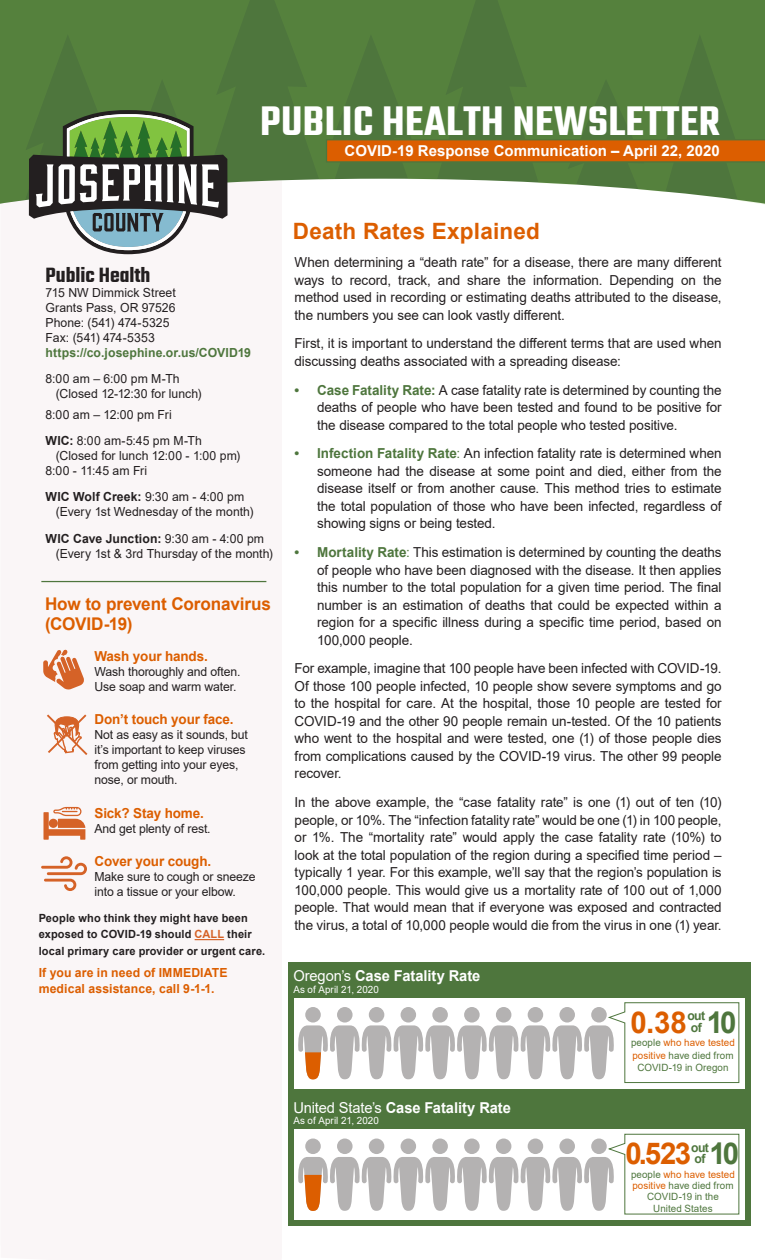
<style>
.page{position:relative;width:765px;height:1260px;background:#fff}
.page>*{position:absolute;margin:0;border:0;box-sizing:border-box;transform-origin:0 0}
.t1{font:600 45px "Teko";letter-spacing:.01em;color:#fff}
.t2{font:700 30.12px "Arial";color:#dc5e00}
.t3{font:700 30.12px "Arial";color:#4e763d}
.t4{font:700 22.5px "Arial";letter-spacing:.01em;color:#dc5e00}
.t5{font:600 22.5px "Teko";color:#231f20}
.t6{font:700 17.5px/20px "Arial";letter-spacing:-.005em;color:#dc5e00}
.t7{font:700 15px "Arial";color:#fff}
.t8{font:13.75px/17.5px "Arial";letter-spacing:-.005em;color:#231f20;text-align:justify}
.t9{font:700 13.75px "Arial";letter-spacing:-.01em;color:#dc5e00}
.t10{font:12.5px/15px "Arial";letter-spacing:-.01em;color:#231f20}
.t11{font:700 12.5px/16.2px "Arial";letter-spacing:.01em;color:#dc5e00}
.t12{font:700 12.5px/11.2px "Arial";letter-spacing:.005em;color:#4e763d}
.t13{font:700 11.25px/16.2px "Arial";letter-spacing:.01em;color:#231f20}
.t14{font:10px/11.2px "Arial";letter-spacing:.01em;color:#4e763d;text-align:center}
.t15{font:10px "Arial";letter-spacing:.01em;color:#fff}
.s1{font-weight:700}
.s2{color:#d56227}
.s3{font-weight:700;color:#4e763d}
.s4{color:#4e763d}
.s5{font-weight:400}
.s6{color:#dc5e00}
</style>
<div class="page">
<svg style="left:0;top:0;width:765px;height:206px;background:#62894e"></svg>
<svg style="left:29px;top:110px;width:199px;height:144px"></svg>
<svg style="left:195px;top:939px;width:29px;height:1px"></svg>
<svg style="left:43px;top:649px;width:41px;height:41px"></svg>
<svg style="left:46px;top:714px;width:42px;height:42px"></svg>
<svg style="left:41px;top:856px;width:46px;height:35px"></svg>
<svg style="left:43px;top:806px;width:43px;height:34px"></svg>
<hr style="left:41px;top:581px;width:225px;height:1px;background:#4e763d">
<svg style="left:326px;top:139px;width:439px;height:24px;background:#c96107"></svg>
<div style="left:288px;top:963px;width:463px;height:263px;background:#4e763d"></div>
<div style="left:294px;top:998px;width:451px;height:91px;background:#fff"></div>
<div style="left:294px;top:1129px;width:451px;height:91px;background:#fff"></div>
<svg style="left:298px;top:1002px;width:442px;height:81px"></svg>
<svg style="left:298px;top:1134px;width:442px;height:81px"></svg>
<h1 class="t1" style="left:260px;top:94px;width:461px">PUBLIC HEALTH NEWSLETTER</h1>
<p class="t7" style="left:345px;top:140px;width:377px">COVID-19 Response Communication – April 22, 2020</p>
<h3 class="t5" style="left:46px;top:261px;width:106px">Public Health</h3>
<p class="t10" style="left:46px;top:285px;width:132px">715 NW Dimmick Street<br>Grants Pass, OR 97526<br>Phone: (541) 474-5325<br>Fax: (541) 474-5353</p>
<p class="t12" style="left:46px;top:347px;width:207px">https://co.josephine.or.us/COVID19</p>
<p class="t10" style="left:56px;top:371px;width:147px;text-indent:-10px">8:00 am – 6:00 pm M-Th (Closed 12-12:30 for lunch)</p>
<p class="t10" style="left:46px;top:401px;width:158px;line-height:26.2px">8:00 am – 12:00 pm Fri<br><span class="s1">WIC:</span> 8:00 am-5:45 pm M-Th</p>
<p class="t10" style="left:46px;top:448px;width:196px;text-indent:10px">(Closed for lunch 12:00 - 1:00 pm)<br>8:00 - 11:45 am Fri</p>
<p class="t10" style="left:56px;top:490px;width:199px;text-indent:-10px"><span class="s1">WIC Wolf Creek:</span> 9:30 am - 4:00 pm (Every 1st Wednesday of the month)</p>
<p class="t10" style="left:56px;top:531px;width:219px;text-indent:-10px"><span class="s1">WIC Cave Junction:</span> 9:30 am - 4:00 pm (Every 1st &amp; 3rd Thursday of the month)</p>
<p class="t6" style="left:45px;top:594px;width:228px">How to prevent Coronavirus (COVID-19)</p>
<p class="t9" style="left:94px;top:647px;width:115px">Wash your hands.</p>
<p class="t10" style="left:94px;top:664px;width:147px">Wash thoroughly and often.<br>Use soap and warm water.</p>
<p class="t9" style="left:94px;top:710px;width:141px">Don’t touch your face.</p>
<p class="t10" style="left:94px;top:727px;width:155px">Not as easy as it sounds, but it’s important to keep viruses from getting into your eyes, nose, or mouth.</p>
<p class="t9" style="left:94px;top:803px;width:111px">Sick? Stay home.</p>
<p class="t10" style="left:94px;top:821px;width:118px">And get plenty of rest.</p>
<p class="t9" style="left:94px;top:852px;width:118px">Cover your cough.</p>
<p class="t10" style="left:94px;top:869px;width:163px">Make sure to cough or sneeze into a tissue or your elbow.</p>
<p class="t13" style="left:39px;top:910px;width:228px">People who think they might have been exposed to COVID-19 should <span class="s2">CALL</span> their local primary care provider or urgent care.</p>
<p class="t11" style="left:39px;top:964px;width:191px">If you are in need of IMMEDIATE medical assistance, call 9-1-1.</p>
<p class="t4" style="left:293px;top:215px;width:249px">Death Rates Explained</p>
<p class="t8" style="left:295px;top:253px;width:429px">When determining a “death rate” for a disease, there are many different ways to record, track, and share the information. Depending on the method used in recording or estimating deaths attributed to the disease, the numbers you see can look vastly different.</p>
<p class="t8" style="left:295px;top:335px;width:429px">First, it is important to understand the different terms that are used when discussing deaths associated with a spreading disease:</p>
<p class="t8" style="left:317px;top:381px;width:406px;text-indent:-22px"><span class="s3">• Case Fatality Rate:</span> A case fatality rate is determined by counting the deaths of people who have been tested and found to be positive for the disease compared to the total people who tested positive.</p>
<p class="t8" style="left:317px;top:445px;width:406px;text-indent:-22px"><span class="s3">• Infection Fatality Rate</span><span class="s4">:</span> An infection fatality rate is determined when someone had the disease at some point and died, either from the disease itself or from another cause. This method tries to estimate the total population of those who have been infected, regardless of showing signs or being tested.</p>
<p class="t8" style="left:317px;top:543px;width:406px;text-indent:-22px"><span class="s3">• Mortality Rate</span><span class="s4">:</span> This estimation is determined by counting the deaths of people who have been diagnosed with the disease. It then applies this number to the total population for a given time period. The final number is an estimation of deaths that could be expected within a region for a specific illness during a specific time period, based on 100,000 people.</p>
<p class="t8" style="left:295px;top:660px;width:429px">For example, imagine that 100 people have been infected with COVID-19.<br>Of those 100 people infected, 10 people show severe symptoms and go to the hospital for care. At the hospital, those 10 people are tested for COVID-19 and the other 90 people remain un-tested. Of the 10 patients who went to the hospital and were tested, one (1) of those people dies from complications caused by the COVID-19 virus. The other 99 people recover.</p>
<p class="t8" style="left:295px;top:793px;width:429px">In the above example, the “case fatality rate” is one (1) out of ten (10) people, or 10%. The “infection fatality rate” would be one (1) in 100 people, or 1%. The “mortality rate” would apply the case fatality rate (10%) to look at the total population of the region during a specified time period – typically 1 year. For this example, we’ll say that the region’s population is 100,000 people. This would give us a mortality rate of 100 out of 1,000 people. That would mean that if everyone was exposed and contracted the virus, a total of 10,000 people would die from the virus in one (1) year.</p>
<p class="t7" style="left:293px;top:965px;width:189px"><span class="s5">Oregon’s</span> Case Fatality Rate</p>
<p class="t15" style="left:293px;top:982px;width:87px">As of April 21, 2020</p>
<p class="t7" style="left:293px;top:1097px;width:219px"><span class="s5">United State’s</span> Case Fatality Rate</p>
<p class="t15" style="left:293px;top:1114px;width:87px">As of April 21, 2020</p>
<p class="t2" style="left:630px;top:1001px;width:58px">0.38</p>
<p class="t3" style="left:707px;top:1001px;width:31px">10</p>
<p class="t12" style="left:687px;top:1011px;width:19px">out of</p>
<p class="t14" style="left:631px;top:1037px;width:105px;line-height:12.5px">people <span class="s6">who have tested positive</span> have died from<br>COVID-19 in Oregon</p>
<p class="t2" style="left:625px;top:1132px;width:67px">0.523</p>
<p class="t3" style="left:709px;top:1132px;width:31px">10</p>
<p class="t12" style="left:691px;top:1142px;width:19px">out of</p>
<p class="t14" style="left:631px;top:1169px;width:105px">people <span class="s6">who have tested positive</span> have died from<br>COVID-19 in the<br>United States</p>
</div>
